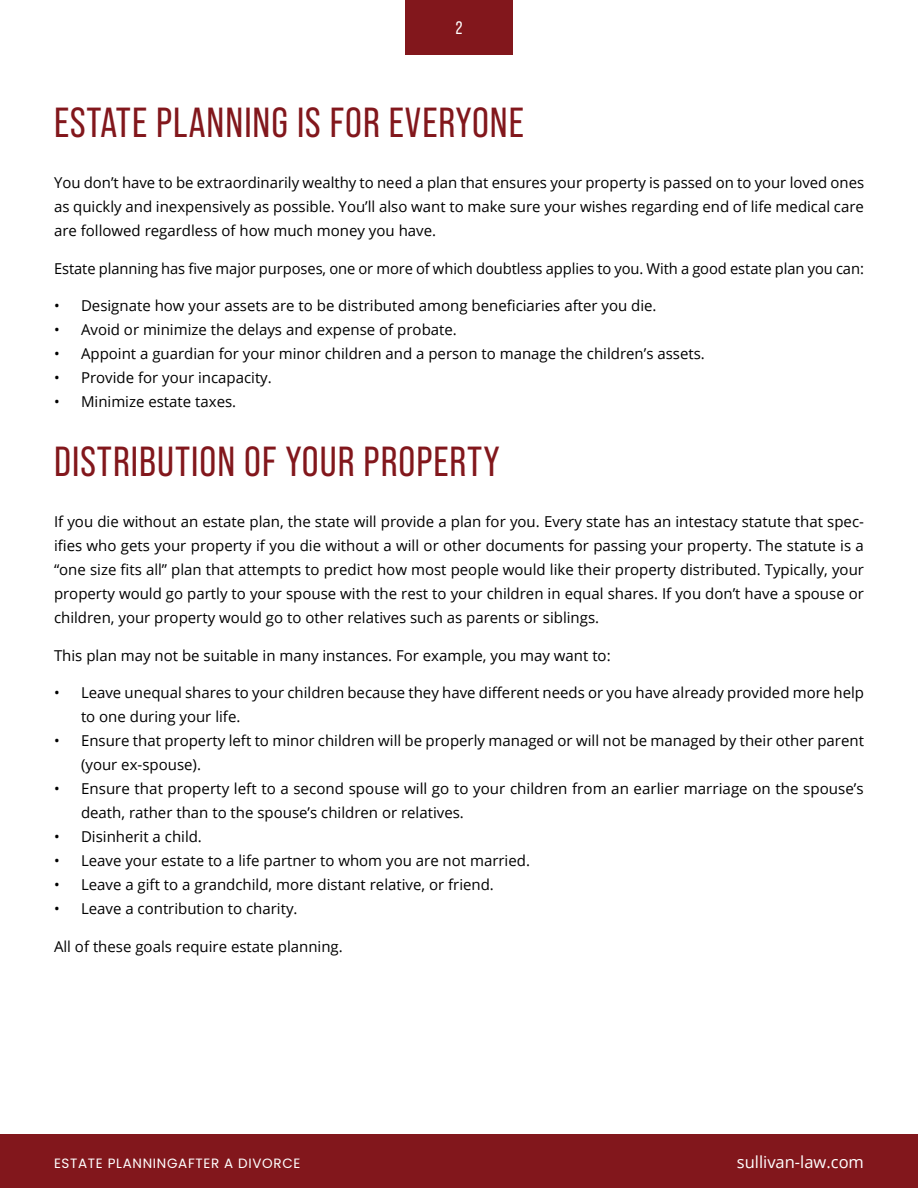
<style>
.page{position:relative;width:918px;height:1188px;background:#fff}
.page>*{position:absolute;margin:0;border:0;box-sizing:border-box;transform-origin:0 0}
.Subsection_Title_A{font:42px "Bebas Neue Pro";letter-spacing:.025em;color:#82171c}
.t1{font:18px "Bebas Neue Pro";color:#fff}
.t2{font:16.5px "Open Sans";color:#fff}
.P1_-_Basic_Paragraph{font:15px/24px "Open Sans";color:#000}
.t3{font:13.5px "Poppins";letter-spacing:.05em;color:#fff}
</style>
<div class="page">
<div style="left:405px;top:0;width:108px;height:54px;background:#82171c"></div>
<div style="left:0;top:1134px;width:918px;height:54px;background:#82171c"></div>
<p class="t1" style="left:456px;top:18px;width:8px">2</p>
<p class="Subsection_Title_A" style="left:54px;top:99px;width:471px">ESTATE PLANNING IS FOR EVERYONE</p>
<p class="P1_-_Basic_Paragraph" style="left:54px;top:171px;width:812px;text-align:justify">You don’t have to be extraordinarily wealthy to need a plan that ensures your property is passed on to your loved ones as quickly and inexpensively as possible. You’ll also want to make sure your wishes regarding end of life medical care are followed regardless of how much money you have.</p>
<p class="P1_-_Basic_Paragraph" style="left:54px;top:256px;width:811px">Estate planning has five major purposes, one or more of which doubtless applies to you. With a good estate plan you can:</p>
<p class="P1_-_Basic_Paragraph" style="left:54px;top:294px;width:604px">• Designate how your assets are to be distributed among beneficiaries after you die.</p>
<p class="P1_-_Basic_Paragraph" style="left:54px;top:318px;width:404px">• Avoid or minimize the delays and expense of probate.</p>
<p class="P1_-_Basic_Paragraph" style="left:54px;top:342px;width:652px">• Appoint a guardian for your minor children and a person to manage the children’s assets.</p>
<p class="P1_-_Basic_Paragraph" style="left:54px;top:366px;width:219px">• Provide for your incapacity.</p>
<p class="P1_-_Basic_Paragraph" style="left:54px;top:390px;width:184px">• Minimize estate taxes.</p>
<p class="Subsection_Title_A" style="left:54px;top:438px;width:447px">DISTRIBUTION OF YOUR PROPERTY</p>
<p class="P1_-_Basic_Paragraph" style="left:54px;top:510px;width:812px;text-align:justify">If you die without an estate plan, the state will provide a plan for you. Every state has an intestacy statute that spec&shy;ifies who gets your property if you die without a will or other documents for passing your property. The statute is a “one size fits all” plan that attempts to predict how most people would like their property distributed. Typically, your property would go partly to your spouse with the rest to your children in equal shares. If you don’t have a spouse or children, your property would go to other relatives such as parents or siblings.</p>
<p class="P1_-_Basic_Paragraph" style="left:54px;top:643px;width:558px">This plan may not be suitable in many instances. For example, you may want to:</p>
<p class="P1_-_Basic_Paragraph" style="left:81px;top:681px;width:785px;text-indent:-27px">• Leave unequal shares to your children because they have different needs or you have already provided more help to one during your life.</p>
<p class="P1_-_Basic_Paragraph" style="left:81px;top:729px;width:784px;text-indent:-27px">• Ensure that property left to minor children will be properly managed or will not be managed by their other parent (your ex-spouse).</p>
<p class="P1_-_Basic_Paragraph" style="left:81px;top:777px;width:784px;text-indent:-27px">• Ensure that property left to a second spouse will go to your children from an earlier marriage on the spouse’s death, rather than to the spouse’s children or relatives.</p>
<p class="P1_-_Basic_Paragraph" style="left:54px;top:825px;width:149px">• Disinherit a child.</p>
<p class="P1_-_Basic_Paragraph" style="left:54px;top:849px;width:478px">• Leave your estate to a life partner to whom you are not married.</p>
<p class="P1_-_Basic_Paragraph" style="left:54px;top:873px;width:441px">• Leave a gift to a grandchild, more distant relative, or friend.</p>
<p class="P1_-_Basic_Paragraph" style="left:54px;top:897px;width:245px">• Leave a contribution to charity.</p>
<p class="P1_-_Basic_Paragraph" style="left:54px;top:934px;width:290px">All of these goals require estate planning.</p>
<p class="t3" style="left:54px;top:1156px;width:248px">ESTATE PLANNINGAFTER A DIVORCE</p>
<p class="t2" style="left:737px;top:1151px;width:129px">sullivan-law.com</p>
</div>
